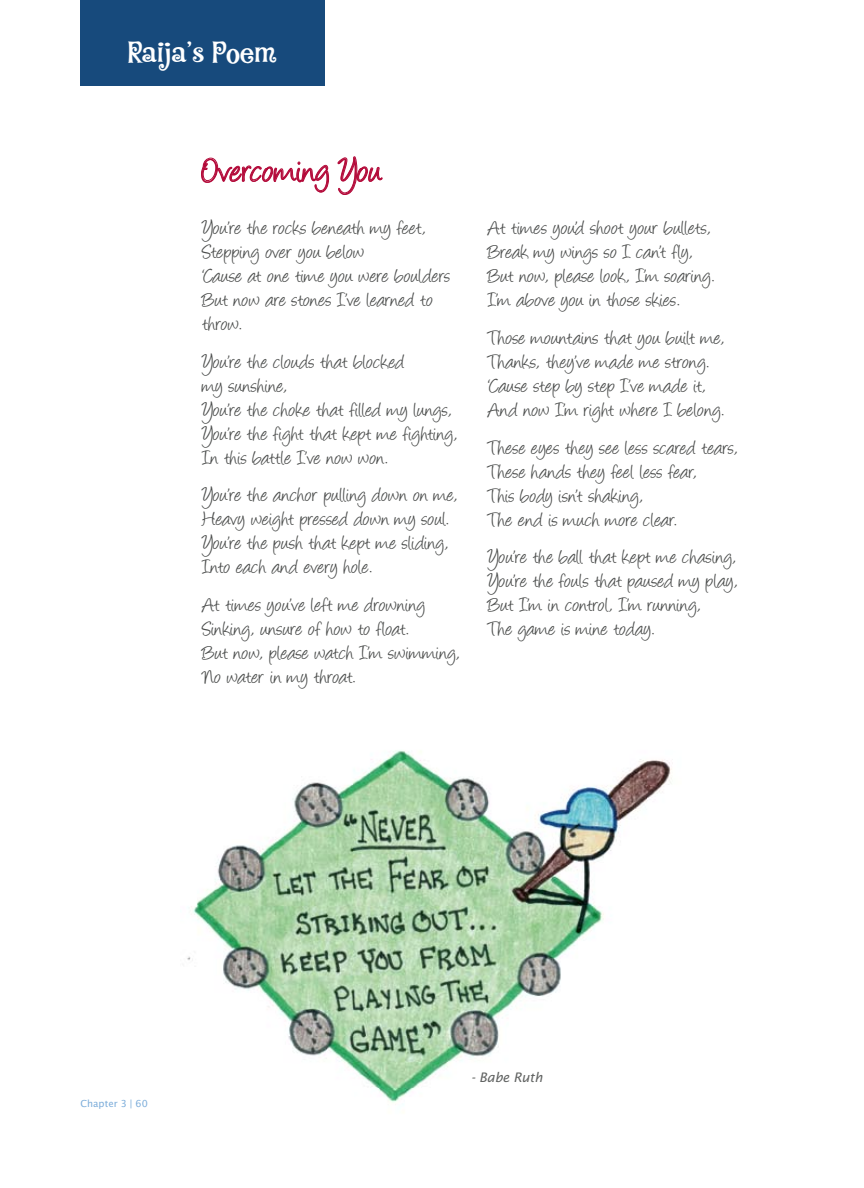
<style>
.page{position:relative;width:864px;height:1188px;background:#fff}
.page>*{position:absolute;margin:0;border:0;box-sizing:border-box;transform-origin:0 0}
.t1{font:37.5px "Angelina";letter-spacing:.01em;color:#b30838}
.t2{font:27px "Baileywick JF Curly";letter-spacing:-.01em;color:#fff}
.t3{font:22.5px/24px "Angelina";letter-spacing:.015em;color:#4a4c4b}
.t4{font:italic 14.25px "Lucida Sans EF";letter-spacing:-.01em;color:#616362}
.t5{font:10.5px "Lucida Sans EF";color:#7cadda}
</style>
<div class="page">
<svg style="left:201px;top:157px;width:128px;height:36px"></svg>
<svg style="left:338px;top:156px;width:45px;height:39px"></svg>
<img style="left:187px;top:750px;width:485px;height:352px">
<div style="left:80px;top:0;width:244px;height:85px;background:#174a7c"></div>
<p class="t2" style="left:127px;top:34px;width:151px">Raija’s Poem</p>
<h1 class="t1" style="left:202px;top:155px;width:181px">Overcoming You</h1>
<p class="t3" style="left:202px;top:218px;width:249px">You’re the rocks beneath my feet,<br>Stepping over you below<br>‘Cause at one time you were boulders<br>But now are stones I’ve learned to throw.</p>
<p class="t3" style="left:202px;top:352px;width:257px">You’re the clouds that blocked<br>my sunshine,<br>You’re the choke that filled my lungs,<br>You’re the fight that kept me fighting,<br>In this battle I’ve now won.</p>
<p class="t3" style="left:202px;top:486px;width:257px">You’re the anchor pulling down on me, Heavy weight pressed down my soul.<br>You’re the push that kept me sliding, Into each and every hole.</p>
<p class="t3" style="left:202px;top:595px;width:259px">At times you’ve left me drowning<br>Sinking, unsure of how to float.<br>But now, please watch I’m swimming,<br>No water in my throat.</p>
<p class="t3" style="left:488px;top:219px;width:228px">At times you’d shoot your bullets,<br>Break my wings so I can’t fly,<br>But now, please look, I’m soaring.<br>I’m above you in those skies.</p>
<p class="t3" style="left:488px;top:328px;width:238px">Those mountains that you built me,<br>Thanks, they’ve made me strong. ‘Cause step by step I’ve made it,<br>And now I’m right where I belong.</p>
<p class="t3" style="left:488px;top:438px;width:252px">These eyes they see less scared tears,<br>These hands they feel less fear,<br>This body isn’t shaking,<br>The end is much more clear.</p>
<p class="t3" style="left:488px;top:547px;width:251px">You’re the ball that kept me chasing,<br>You’re the fouls that paused my play,<br>But I’m in control, I’m running,<br>The game is mine today.</p>
<p class="t5" style="left:81px;top:1098px;width:69px">Chapter 3 | 60</p>
<p class="t4" style="left:471px;top:1070px;width:73px">- Babe Ruth</p>
</div>
